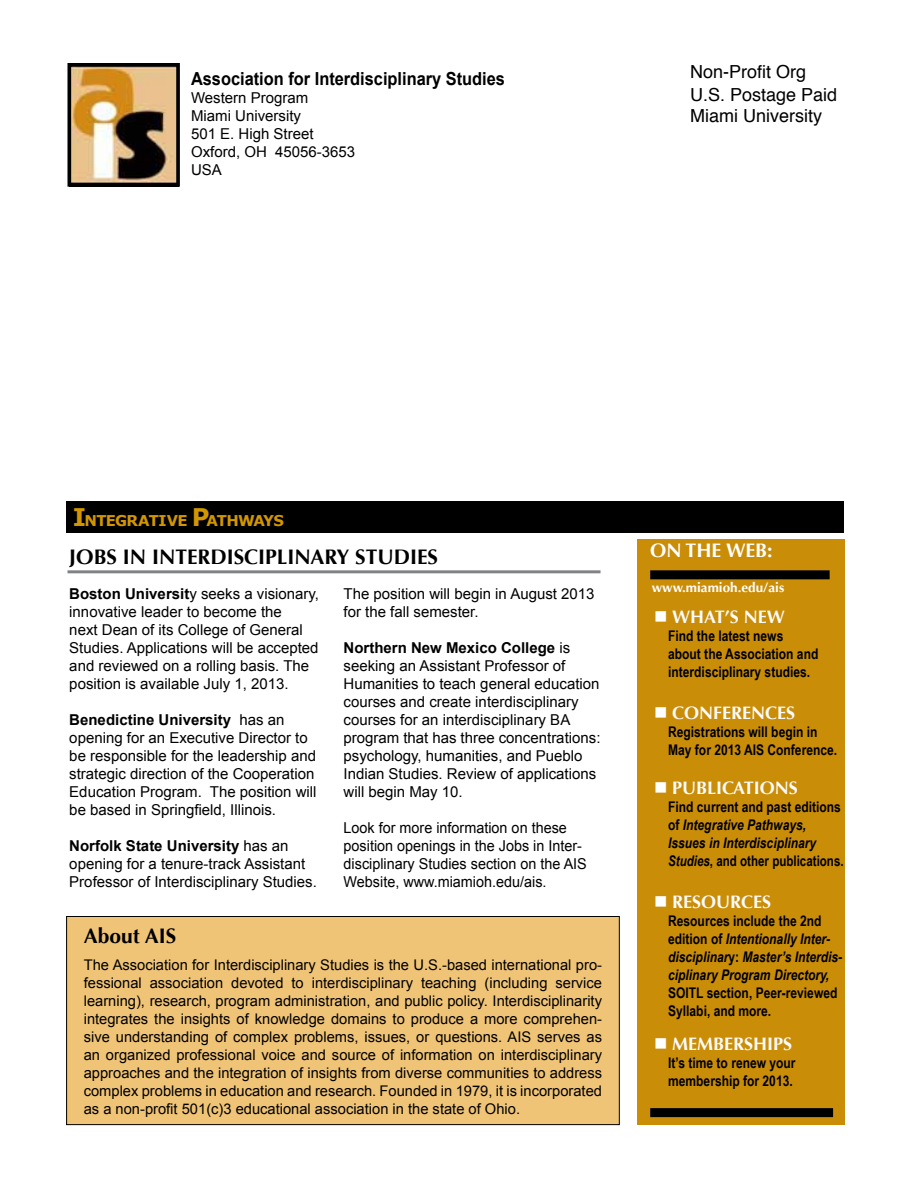
<style>
.page{position:relative;width:918px;height:1188px;background:#fff}
.page>*{position:absolute;margin:0;border:0;box-sizing:border-box;transform-origin:0 0}
.t1{font:700 21px "Optima";color:#000}
.t2{font:700 19.5px "Optima";color:#fff}
.t3{font:700 18px "Optima";color:#fbfbfb}
.t4{font:18px/21.8px "Helvetica";color:#000}
.t5{font:700 18px "Arial";color:#000;scale:.91 1}
.t6{font:15px/18px "Arial";color:#000}
.t7{font:15px/18px "Arial";color:#000;scale:.96 1}
.t8{font:700 14.85px "Verdana";letter-spacing:-.045em;color:#d29700}
.t9{font:14.7px/18px "Arial";color:#000;text-align:justify}
.t10{font:italic 700 14.7px/18px "Arial Narrow";color:#000}
.t11{font:700 14.7px/18px "Arial Narrow";color:#000}
.t12{font:700 13.5px "Optima";color:#fff}
.s1{font-size:24.3px}
.s2{font-weight:700}
.s3{color:#fff}
.s4{font-style:normal}
</style>
<div class="page">
<div style="left:637px;top:539px;width:208px;height:586px;background:#ca8d08"></div>
<img style="left:72px;top:68px;width:103px;height:114px">
<div style="left:67px;top:63px;width:113px;height:124px;border:4px solid #000"></div>
<div style="left:650px;top:570px;width:180px;height:9px;background:#000"></div>
<div style="left:650px;top:1108px;width:183px;height:9px;background:#000"></div>
<div style="left:67px;top:917px;width:552px;height:208px;background:#f0c476"></div>
<div style="left:66px;top:916px;width:554px;height:209px;border:1px solid #000"></div>
<div style="left:66px;top:502px;width:777px;height:31px;background:#000"></div>
<hr style="left:68px;top:570px;width:533px;height:3px;background:#808285">
<p class="t5" style="left:191px;top:67px;width:347px">Association for Interdisciplinary Studies</p>
<p class="t6" style="left:191px;top:89px;width:166px">Western Program<br>Miami University<br>501 E. High Street<br>Oxford, OH 45056-3653<br>USA</p>
<p class="t4" style="left:690px;top:61px;width:149px">Non-Profit Org<br>U.S. Postage Paid<br>Miami University</p>
<p class="t8" style="left:73px;top:513px;width:213px"><span class="s1">I</span>NTEGRATIVE <span class="s1">P</span>ATHWAYS</p>
<h1 class="t1" style="left:69px;top:544px;width:370px">JOBS IN INTERDISCIPLINARY STUDIES</h1>
<p class="t6" style="left:69px;top:585px;width:251px"><span class="s2">Boston Universit</span>y seeks a visionary, innovative leader to become the<br>next Dean of its College of General Studies. Applications will be accepted and reviewed on a rolling basis. The position is available July 1, 2013.</p>
<p class="t6" style="left:69px;top:711px;width:249px"><span class="s2">Benedictine University</span> has an opening for an Executive Director to be responsible for the leadership and strategic direction of the Cooperation Education Program. The position will be based in Springfield, Illinois.</p>
<p class="t6" style="left:69px;top:837px;width:249px"><span class="s2">Norfolk State University</span> has an opening for a tenure-track Assistant<br>Professor of Interdisciplinary Studies.</p>
<p class="t6" style="left:344px;top:585px;width:252px">The position will begin in August 2013 for the fall semester.</p>
<p class="t6" style="left:344px;top:639px;width:258px"><span class="s2">Northern New Mexico College</span> is seeking an Assistant Professor of Humanities to teach general education courses and create interdisciplinary courses for an interdisciplinary BA program that has three concentrations: psychology, humanities, and Pueblo Indian Studies. Review of applications will begin May 10.</p>
<p class="t7" style="left:344px;top:819px;width:255px">Look for more information on these position openings in the Jobs in Inter&shy;disciplinary Studies section on the AIS Website, www.miamioh.edu/ais.</p>
<h1 class="t1" style="left:84px;top:923px;width:94px">About AIS</h1>
<p class="t9" style="left:84px;top:956px;width:520px">The Association for Interdisciplinary Studies is the U.S.-based international pro&shy;fessional association devoted to interdisciplinary teaching (including service learning), research, program administration, and public policy. Interdisciplinarity integrates the insights of knowledge domains to produce a more comprehen&shy;sive understanding of complex problems, issues, or questions. AIS serves as an organized professional voice and source of information on interdisciplinary approaches and the integration of insights from diverse communities to address complex problems in education and research. Founded in 1979, it is incorporated as a non-profit 501(c)3 educational association in the state of Ohio.</p>
<h2 class="t2" style="left:650px;top:539px;width:124px">ON THE WEB:</h2>
<p class="t12" style="left:652px;top:579px;width:134px">www.miamioh.edu/ais</p>
<p class="t3" style="left:654px;top:606px;width:132px"><span class="s3">■</span> WHAT’S NEW</p>
<p class="t11" style="left:668px;top:627px;width:152px">Find the latest news about the Association and interdisciplinary studies.</p>
<p class="t3" style="left:654px;top:702px;width:142px"><span class="s3">■</span> CONFERENCES</p>
<p class="t11" style="left:668px;top:723px;width:171px">Registrations will begin in<br>May for 2013 AIS Conference.</p>
<p class="t3" style="left:654px;top:777px;width:145px"><span class="s3">■</span> PUBLICATIONS</p>
<p class="t10" style="left:668px;top:798px;width:177px"><span class="s4">Find current and past editions of</span> Integrative Pathways,<br>Issues in Interdisciplinary<br>Studies<span class="s4">, and other publications.</span></p>
<p class="t3" style="left:654px;top:891px;width:118px"><span class="s3">■</span> RESOURCES</p>
<p class="t10" style="left:668px;top:912px;width:176px"><span class="s4">Resources include the 2nd edition of</span> Intentionally Inter&shy;disciplinar<span class="s4">y:</span> Master’s Interdis&shy;ciplinary Program Directory,</p>
<p class="t11" style="left:668px;top:984px;width:171px">SOITL section, Peer-reviewed<br>Syllabi, and more.</p>
<p class="t3" style="left:654px;top:1034px;width:139px"><span class="s3">■</span> MEMBERSHIPS</p>
<p class="t11" style="left:668px;top:1054px;width:129px">It’s time to renew your membership for 2013.</p>
</div>
